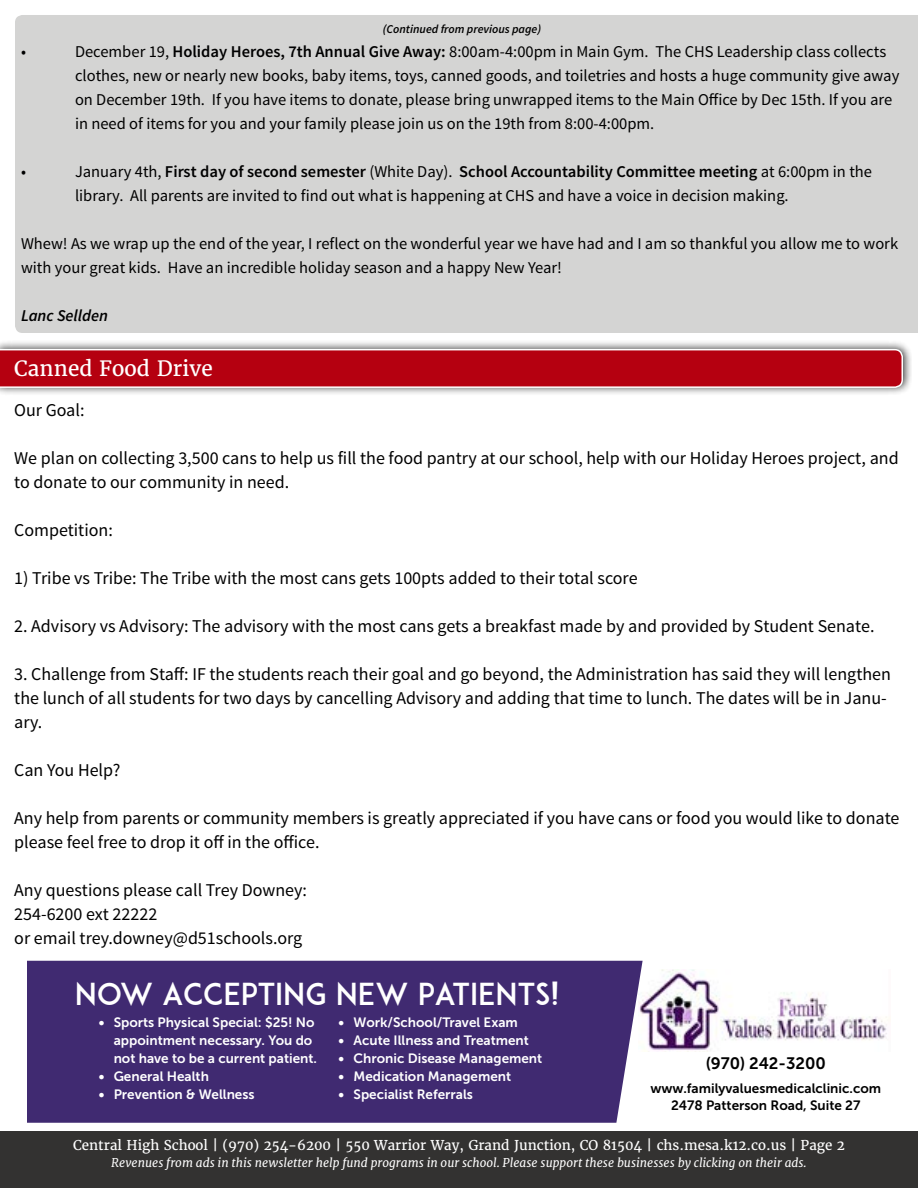
<style>
.page{position:relative;width:918px;height:1188px;background:#fff}
.page>*{position:absolute;margin:0;border:0;box-sizing:border-box;transform-origin:0 0}
.t1{font:30px "ADAM.CGPRO";color:#fff}
.t2{font:21px "Merriweather";color:#fff}
.t3{font:18px/24px "Source Sans Pro";color:#000}
.t4{font:16.5px/24px "Source Sans Pro";color:#000}
.t5{font:16.5px "Museo Sans 700";color:#000}
.t6{font:italic 600 16.5px "Source Sans Pro";color:#000}
.t7{font:13.5px/18px "Museo Sans 700";color:#fff}
.t8{font:13.5px "Merriweather";color:#fff}
.t9{font:13.5px/16.5px "Museo Sans 700";color:#000;text-align:center}
.t10{font:italic 12px "Merriweather";color:#fff}
.t11{font:italic 600 12px "Source Sans Pro";color:#000}
.s1{font-weight:600}
</style>
<div class="page">
<div style="left:0;top:1131px;width:918px;height:57px;background:#333231"></div>
<div style="left:15px;top:15px;width:903px;height:318px;background:#d4d4d3"></div>
<div style="left:0;top:341px;width:912px;height:55px;background:#000;opacity:.75"></div>
<svg style="left:0;top:348px;width:904px;height:41px;background:#b91b29"></svg>
<img style="left:643px;top:970px;width:247px;height:81px">
<div style="left:27px;top:961px;width:616px;height:162px;background:#402a71"></div>
<p class="t11" style="left:383px;top:22px;width:160px">(Continued from previous page)</p>
<p class="t4" style="left:21px;top:40px;width:7px">•</p>
<p class="t4" style="left:75px;top:40px;width:826px">December 19, <span class="s1">Holiday Heroes, 7th Annual Give Away:</span> 8:00am-4:00pm in Main Gym. The CHS Leadership class collects clothes, new or nearly new books, baby items, toys, canned goods, and toiletries and hosts a huge community give away on December 19th. If you have items to donate, please bring unwrapped items to the Main Office by Dec 15th. If you are in need of items for you and your family please join us on the 19th from 8:00-4:00pm.</p>
<p class="t4" style="left:21px;top:160px;width:7px">•</p>
<p class="t4" style="left:75px;top:160px;width:799px">January 4th, <span class="s1">First day of second semester</span> (White Day). <span class="s1">School Accountability Committee meeting</span> at 6:00pm in the library. All parents are invited to find out what is happening at CHS and have a voice in decision making.</p>
<p class="t4" style="left:21px;top:232px;width:879px">Whew! As we wrap up the end of the year, I reflect on the wonderful year we have had and I am so thankful you allow me to work with your great kids. Have an incredible holiday season and a happy New Year!</p>
<p class="t6" style="left:21px;top:306px;width:89px">Lanc Sellden</p>
<p class="t2" style="left:14px;top:356px;width:200px">Canned Food Drive</p>
<p class="t3" style="left:14px;top:398px;width:72px">Our Goal:</p>
<p class="t3" style="left:14px;top:446px;width:886px">We plan on collecting 3,500 cans to help us fill the food pantry at our school, help with our Holiday Heroes project, and to donate to our community in need.</p>
<p class="t3" style="left:14px;top:518px;width:100px">Competition:</p>
<p class="t3" style="left:14px;top:566px;width:625px">1) Tribe vs Tribe: The Tribe with the most cans gets 100pts added to their total score</p>
<p class="t3" style="left:14px;top:614px;width:862px">2. Advisory vs Advisory: The advisory with the most cans gets a breakfast made by and provided by Student Senate.</p>
<p class="t3" style="left:14px;top:662px;width:878px">3. Challenge from Staff: IF the students reach their goal and go beyond, the Administration has said they will lengthen the lunch of all students for two days by cancelling Advisory and adding that time to lunch. The dates will be in Janu&shy;ary.</p>
<p class="t3" style="left:14px;top:758px;width:108px">Can You Help?</p>
<p class="t3" style="left:14px;top:806px;width:887px">Any help from parents or community members is greatly appreciated if you have cans or food you would like to donate please feel free to drop it off in the office.</p>
<p class="t3" style="left:14px;top:878px;width:294px">Any questions please call Trey Downey:<br>254-6200 ext 22222<br>or email trey.downey@d51schools.org</p>
<h1 class="t1" style="left:75px;top:976px;width:486px">NOW ACCEPTING NEW PATIENTS!</h1>
<p class="t7" style="left:114px;top:1013px;width:205px;text-indent:-15px">• Sports Physical Special: $25! No appointment necessary. You do not have to be a current patient.</p>
<p class="t7" style="left:99px;top:1067px;width:112px">• General Health</p>
<p class="t7" style="left:99px;top:1085px;width:157px">• Prevention &amp; Wellness</p>
<p class="t7" style="left:339px;top:1013px;width:181px">• Work/School/Travel Exam</p>
<p class="t7" style="left:339px;top:1031px;width:192px">• Acute Illness and Treatment</p>
<p class="t7" style="left:339px;top:1049px;width:205px">• Chronic Disease Management</p>
<p class="t7" style="left:339px;top:1067px;width:174px">• Medication Management</p>
<p class="t7" style="left:339px;top:1085px;width:136px">• Specialist Referrals</p>
<p class="t5" style="left:706px;top:1054px;width:122px">(970) 242-3200</p>
<p class="t9" style="left:650px;top:1080px;width:232px">www.familyvaluesmedicalclinic.com<br>2478 Patterson Road, Suite 27</p>
<p class="t8" style="left:73px;top:1137px;width:773px">Central High School | (970) 254-6200 | 550 Warrior Way, Grand Junction, CO 81504 | chs.mesa.k12.co.us | Page 2</p>
<p class="t10" style="left:111px;top:1155px;width:697px">Revenues from ads in this newsletter help fund programs in our school. Please support these businesses by clicking on their ads.</p>
</div>
